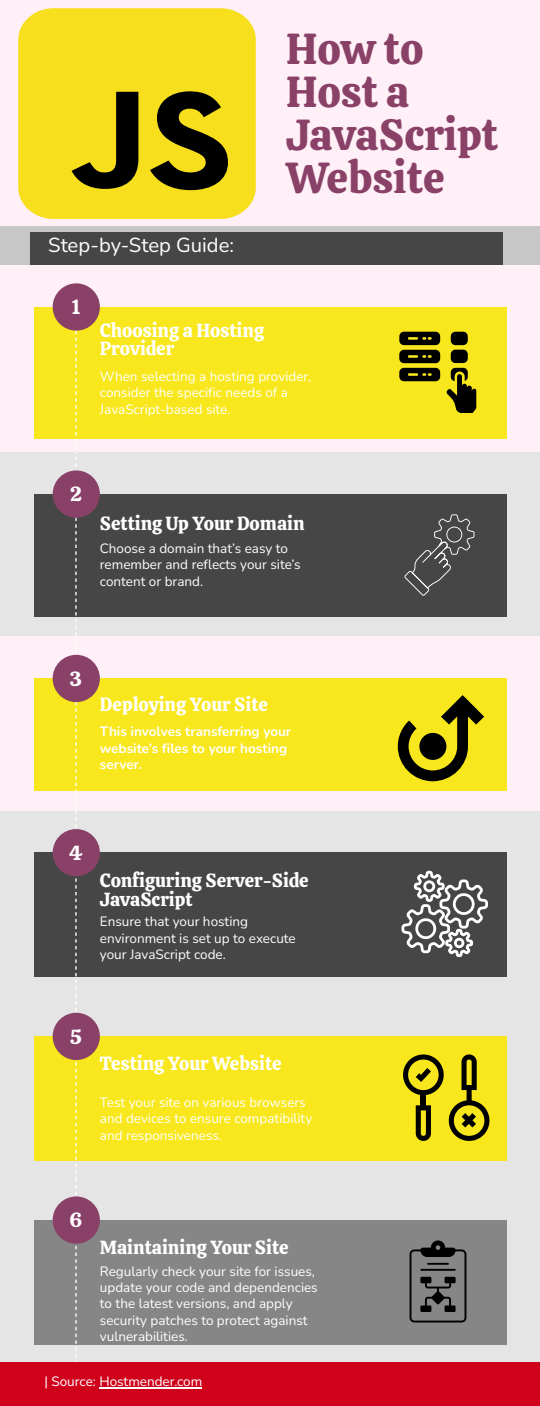
<style>
.page{position:relative;width:540px;height:1406px;background:#fff}
.page>*{position:absolute;margin:0;border:0;box-sizing:border-box;transform-origin:0 0}
.t1{font:43.2px/43.2px "Calistoga";color:#8a4168}
.t2{font:20.25px "Nunito";color:#fff}
.t3{font:20.25px "Calistoga";color:#fff}
.t4{font:18.9px/18.9px "Calistoga";color:#fff}
.t5{font:13.5px/16.2px "Nunito";color:#fff}
.t6{font:700 13.5px/16.2px "Nunito";color:#fff}
</style>
<div class="page">
<div style="left:0;top:0;width:540px;height:265px;background:#ffeff7"></div>
<div style="left:0;top:226px;width:540px;height:39px;background:#c7c7c7"></div>
<div style="left:30px;top:232px;width:473px;height:33px;background:#464646"></div>
<div style="left:18px;top:8px;width:238px;height:211px;background:#f7df1e"></div>
<svg style="left:72px;top:91px;width:156px;height:99px;background:#8b7d10"></svg>
<div style="left:0;top:265px;width:540px;height:187px;background:#ffeff7"></div>
<div style="left:34px;top:307px;width:472px;height:132px;background:#f8e71c"></div>
<div style="left:53px;top:283px;width:47px;height:47px;background:#8a4168;border-radius:50%"></div>
<svg style="left:399px;top:332px;width:78px;height:81px"></svg>
<div style="left:0;top:452px;width:540px;height:185px;background:#e5e5e5"></div>
<div style="left:34px;top:494px;width:472px;height:122px;background:#464646"></div>
<div style="left:53px;top:470px;width:47px;height:47px;background:#8a4168;border-radius:50%"></div>
<svg style="left:404px;top:514px;width:71px;height:81px"></svg>
<div style="left:0;top:637px;width:540px;height:174px;background:#ffeff7"></div>
<div style="left:34px;top:678px;width:472px;height:113px;background:#f8e71c"></div>
<div style="left:53px;top:654px;width:47px;height:48px;background:#8a4168;border-radius:50%"></div>
<svg style="left:398px;top:695px;width:86px;height:86px"></svg>
<div style="left:0;top:811px;width:540px;height:183px;background:#e5e5e5"></div>
<div style="left:34px;top:852px;width:472px;height:125px;background:#464646"></div>
<div style="left:53px;top:829px;width:47px;height:47px;background:#8a4168;border-radius:50%"></div>
<svg style="left:402px;top:870px;width:86px;height:87px"></svg>
<div style="left:454px;top:937px;width:10px;height:11px;border:3px solid #fff;border-radius:50%"></div>
<div style="left:0;top:994px;width:540px;height:184px;background:#e5e5e5"></div>
<div style="left:34px;top:1036px;width:472px;height:124px;background:#f8e71c"></div>
<div style="left:53px;top:1012px;width:47px;height:47px;background:#8a4168;border-radius:50%"></div>
<svg style="left:403px;top:1054px;width:86px;height:86px"></svg>
<div style="left:421px;top:1092px;width:5px;height:15px;background:#000"></div>
<div style="left:0;top:1178px;width:540px;height:183px;background:#e5e5e5"></div>
<div style="left:34px;top:1220px;width:472px;height:124px;background:#868686"></div>
<svg style="left:75px;top:331px;width:2px;height:1026px"></svg>
<div style="left:53px;top:1196px;width:47px;height:47px;background:#8a4168;border-radius:50%"></div>
<svg style="left:410px;top:1240px;width:56px;height:82px"></svg>
<div style="left:0;top:1361px;width:540px;height:44px;background:#d0021b"></div>
<hr style="left:99px;top:1386px;width:103px;height:2px;background:#fff">
<p class="t2" style="left:48px;top:231px;width:187px">Step-by-Step Guide:</p>
<p class="t3" style="left:71px;top:294px;width:11px">1</p>
<p class="t1" style="left:286px;top:27px;width:213px">How to<br>Host a<br>JavaScript<br>Website</p>
<p class="t4" style="left:100px;top:320px;width:166px">Choosing a Hosting<br>Provider</p>
<p class="t5" style="left:100px;top:368px;width:213px">When selecting a hosting provider, consider the specific needs of a<br>JavaScript-based site.</p>
<p class="t3" style="left:70px;top:481px;width:13px">2</p>
<p class="t4" style="left:100px;top:514px;width:206px">Setting Up Your Domain</p>
<p class="t5" style="left:100px;top:540px;width:202px">Choose a domain that’s easy to remember and reflects your site’s content or brand.</p>
<p class="t3" style="left:70px;top:665px;width:14px">3</p>
<p class="t4" style="left:100px;top:695px;width:170px">Deploying Your Site</p>
<p class="t6" style="left:100px;top:723px;width:193px">This involves transferring your website’s files to your hosting server.</p>
<p class="t3" style="left:69px;top:839px;width:15px">4</p>
<p class="t4" style="left:100px;top:870px;width:210px">Configuring Server-Side<br>JavaScript</p>
<p class="t5" style="left:100px;top:913px;width:197px">Ensure that your hosting environment is set up to execute your JavaScript code.</p>
<p class="t3" style="left:70px;top:1023px;width:14px">5</p>
<p class="t4" style="left:100px;top:1054px;width:183px">Testing Your Website</p>
<p class="t5" style="left:100px;top:1094px;width:214px">Test your site on various browsers and devices to ensure compatibility and responsiveness.</p>
<p class="t3" style="left:70px;top:1206px;width:14px">6</p>
<p class="t4" style="left:100px;top:1237px;width:190px">Maintaining Your Site</p>
<p class="t5" style="left:100px;top:1263px;width:219px">Regularly check your site for issues, update your code and dependencies to the latest versions, and apply security patches to protect against vulnerabilities.</p>
<p class="t5" style="left:44px;top:1373px;width:159px">| Source: Hostmender.com</p>
</div>
